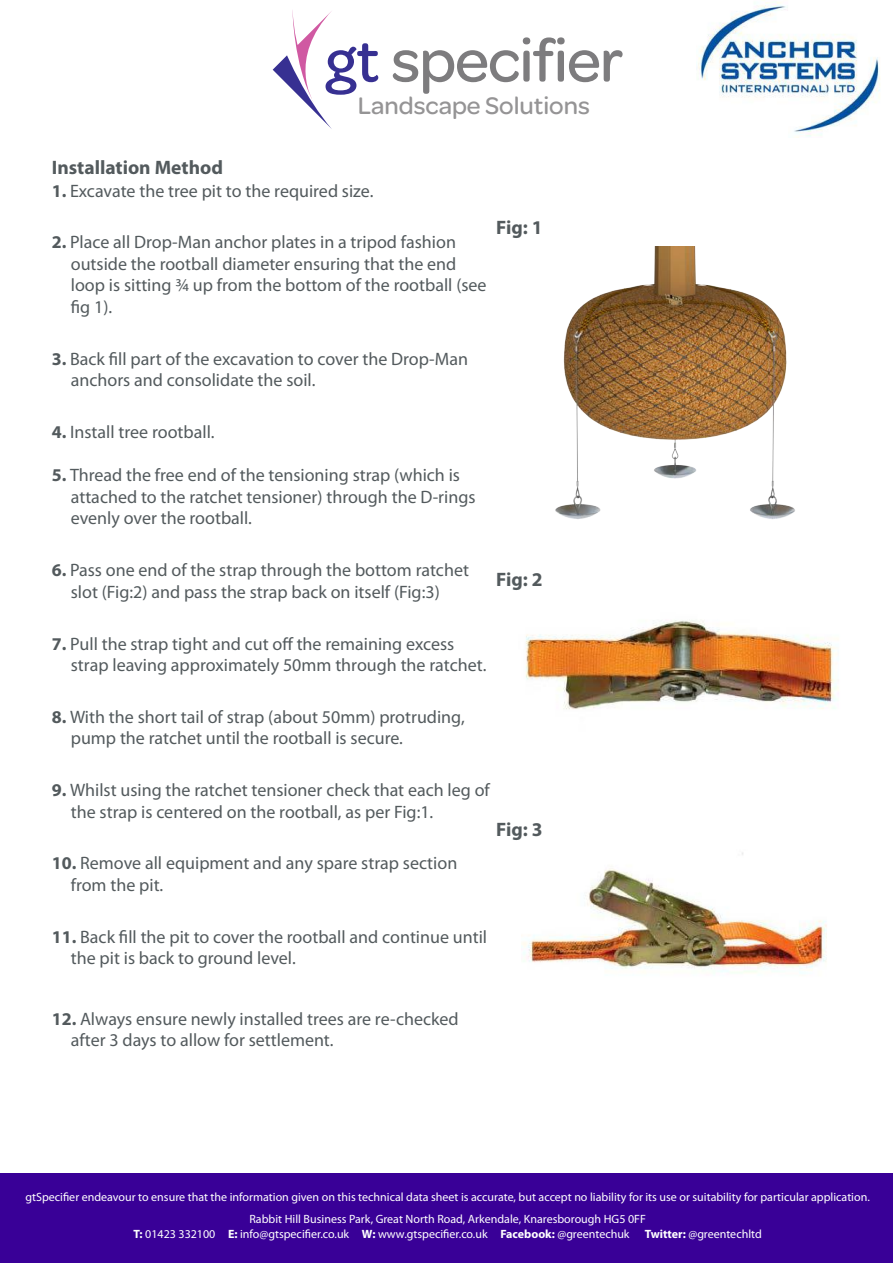
<style>
.page{position:relative;width:893px;height:1263px;background:#fff}
.page>*{position:absolute;margin:0;border:0;box-sizing:border-box;transform-origin:0 0}
.t1{font:500 63.3px "Omnes";letter-spacing:-.02em;color:#7d7c7e}
.t2{font:500 25.5px "Omnes";color:#959495}
.t3{font:700 19.5px "Myriad Pro";color:#535a5d}
.t4{font:18px/21.6px "Myriad Pro";color:#535a5d}
.t5{font:12px/22.5px "Myriad Pro";color:#fff;text-align:center}
.s1{color:#373092}
.s2{font-weight:700}
</style>
<div class="page">
<div style="left:0;top:1173px;width:893px;height:90px;background:#390097"></div>
<svg style="left:273px;top:10px;width:59px;height:119px"></svg>
<img style="left:698px;top:0;width:182px;height:138px">
<img style="left:525px;top:620px;width:314px;height:90px">
<img style="left:522px;top:852px;width:305px;height:122px">
<img style="left:555px;top:246px;width:240px;height:273px">
<h1 class="t1" style="left:326px;top:23px;width:299px"><span class="s1">gt</span> specifier</h1>
<h2 class="t2" style="left:358px;top:90px;width:233px">Landscape Solutions</h2>
<p class="t3" style="left:52px;top:160px;width:173px">Installation Method</p>
<p class="t4" style="left:52px;top:181px;width:323px"><span class="s2">1.</span> Excavate the tree pit to the required size.</p>
<p class="t4" style="left:71px;top:233px;width:417px;text-indent:-19px"><span class="s2">2.</span> Place all Drop-Man anchor plates in a tripod fashion outside the rootball diameter ensuring that the end loop is sitting ¾ up from the bottom of the rootball (see fig 1).</p>
<p class="t4" style="left:71px;top:349px;width:399px;text-indent:-19px"><span class="s2">3.</span> Back fill part of the excavation to cover the Drop-Man anchors and consolidate the soil.</p>
<p class="t4" style="left:52px;top:423px;width:164px"><span class="s2">4.</span> Install tree rootball.</p>
<p class="t4" style="left:71px;top:466px;width:406px;text-indent:-19px"><span class="s2">5.</span> Thread the free end of the tensioning strap (which is attached to the ratchet tensioner) through the D-rings evenly over the rootball.</p>
<p class="t4" style="left:52px;top:561px;width:419px;text-align:center"><span class="s2">6.</span> Pass one end of the strap through the bottom ratchet slot (Fig:2) and pass the strap back on itself (Fig:3)</p>
<p class="t4" style="left:71px;top:634px;width:417px;text-indent:-19px"><span class="s2">7.</span> Pull the strap tight and cut off the remaining excess strap leaving approximately 50mm through the ratchet.</p>
<p class="t4" style="left:71px;top:707px;width:395px;text-indent:-19px"><span class="s2">8.</span> With the short tail of strap (about 50mm) protruding, pump the ratchet until the rootball is secure.</p>
<p class="t4" style="left:71px;top:781px;width:421px;text-indent:-19px"><span class="s2">9.</span> Whilst using the ratchet tensioner check that each leg of the strap is centered on the rootball, as per Fig:1.</p>
<p class="t4" style="left:71px;top:854px;width:388px;text-indent:-19px"><span class="s2">10.</span> Remove all equipment and any spare strap section from the pit.</p>
<p class="t4" style="left:71px;top:927px;width:418px;text-indent:-19px"><span class="s2">11.</span> Back fill the pit to cover the rootball and continue until the pit is back to ground level.</p>
<p class="t3" style="left:496px;top:220px;width:48px">Fig: 1</p>
<p class="t3" style="left:496px;top:572px;width:48px">Fig: 2</p>
<p class="t3" style="left:496px;top:822px;width:48px">Fig: 3</p>
<p class="t4" style="left:71px;top:1009px;width:389px;text-indent:-19px"><span class="s2">12.</span> Always ensure newly installed trees are re-checked after 3 days to allow for settlement.</p>
<p class="t5" style="left:25px;top:1186px;width:846px">gtSpecifier endeavour to ensure that the information given on this technical data sheet is accurate, but accept no liability for its use or suitability for particular application.<br>Rabbit Hill Business Park, Great North Road, Arkendale, Knaresborough HG5 0FF</p>
<p class="t5" style="left:133px;top:1223px;width:498px"><span class="s2">T:</span> 01423 332100 <span class="s2">E:</span> info@gtspecifier.co.uk <span class="s2">W:</span> www.gtspecifier.co.uk <span class="s2">Facebook:</span> @greentechuk</p>
<p class="t5" style="left:645px;top:1223px;width:118px"><span class="s2">Twitter:</span> @greentechltd</p>
</div>
